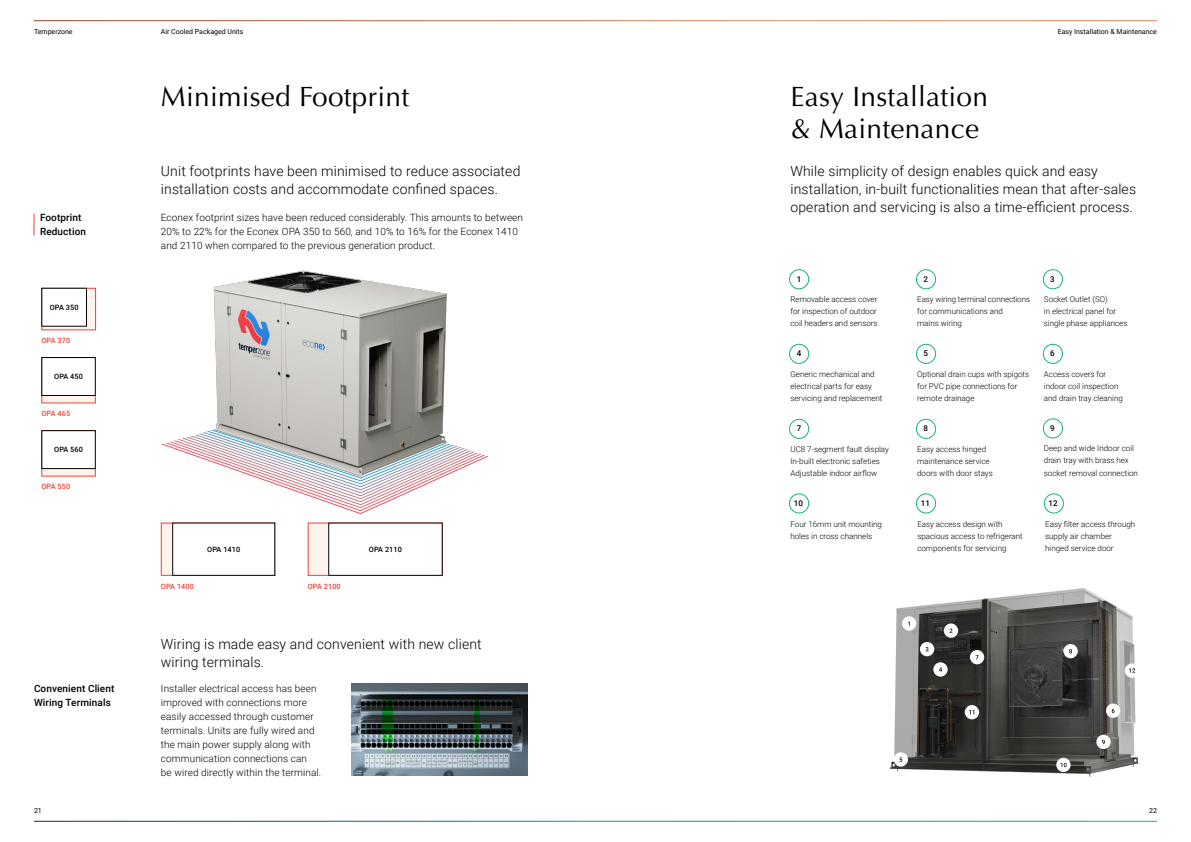
<style>
.page{position:relative;width:1191px;height:842px;background:#fff}
.page>*{position:absolute;margin:0;border:0;box-sizing:border-box;transform-origin:0 0}
.t1{font:28px/32px "Optima LT Pro";letter-spacing:.01em;color:#000}
.t2{font:300 14px/18px "Roboto";letter-spacing:.01em;color:#000}
.t3{font:300 10px/14px "Roboto";letter-spacing:.01em;color:#000}
.t4{font:500 10px/14px "Roboto";letter-spacing:.01em;color:#000}
.t5{font:300 8px/12px "Roboto";color:#000}
.t6{font:500 8px "Roboto";color:#000}
.t7{font:500 7.3px "Roboto";letter-spacing:.01em;color:#000}
.t8{font:500 7.3px "Roboto";letter-spacing:.01em;color:#ef4337}
.t9{font:7px "Roboto";color:#000}
</style>
<div class="page">
<div style="left:41px;top:288px;width:55px;height:42px;background:#fff3ed;border:1px solid #ef4337"></div>
<div style="left:42px;top:288px;width:44px;height:38px;background:#fff"></div>
<div style="left:41px;top:288px;width:46px;height:38px;border:1px solid #000"></div>
<div style="left:41px;top:357px;width:55px;height:46px;background:#fff3ed"></div>
<div style="left:42px;top:358px;width:53px;height:37px;background:#fff"></div>
<div style="left:41px;top:357px;width:55px;height:39px;border:1px solid #000"></div>
<div style="left:41px;top:430px;width:55px;height:46px;background:linear-gradient(to right,#fff3ed,#fff3ed)"></div>
<div style="left:42px;top:431px;width:53px;height:38px;background:#fff"></div>
<div style="left:41px;top:430px;width:55px;height:39px;border:1px solid #000"></div>
<div style="left:308px;top:523px;width:134px;height:53px;background:#fff3ed;border:1px solid #ef4337"></div>
<div style="left:329px;top:523px;width:113px;height:52px;background:#fff"></div>
<div style="left:328px;top:523px;width:114px;height:53px;border:1px solid #000"></div>
<div style="left:161px;top:523px;width:114px;height:53px;background:#fff3ed;border:1px solid #ef4337"></div>
<div style="left:173px;top:523px;width:102px;height:52px;background:#fff"></div>
<div style="left:172px;top:523px;width:103px;height:53px;border:1px solid #000"></div>
<svg style="left:34px;top:214px;width:1px;height:21px"></svg>
<div style="left:789px;top:269px;width:20px;height:20px;border:1px solid #1ab17e;border-radius:50%"></div>
<div style="left:916px;top:269px;width:20px;height:20px;border:1px solid #1ab17e;border-radius:50%"></div>
<div style="left:1043px;top:269px;width:19px;height:20px;border:1px solid #1ab17e;border-radius:50%"></div>
<div style="left:789px;top:344px;width:20px;height:20px;border:1px solid #1ab17e;border-radius:50%"></div>
<div style="left:916px;top:344px;width:20px;height:20px;border:1px solid #1ab17e;border-radius:50%"></div>
<div style="left:1043px;top:344px;width:19px;height:20px;border:1px solid #1ab17e;border-radius:50%"></div>
<div style="left:789px;top:493px;width:20px;height:20px;border:1px solid #1ab17e;border-radius:50%"></div>
<div style="left:916px;top:493px;width:20px;height:20px;border:1px solid #1ab17e;border-radius:50%"></div>
<div style="left:1044px;top:493px;width:19px;height:20px;border:1px solid #1ab17e;border-radius:50%"></div>
<div style="left:789px;top:419px;width:20px;height:20px;border:1px solid #1ab17e;border-radius:50%"></div>
<div style="left:916px;top:419px;width:20px;height:20px;border:1px solid #1ab17e;border-radius:50%"></div>
<div style="left:1043px;top:418px;width:19px;height:20px;border:1px solid #1ab17e;border-radius:50%"></div>
<img style="left:213px;top:270px;width:234px;height:159px">
<svg style="left:161px;top:429px;width:328px;height:85px"></svg>
<img style="left:351px;top:683px;width:176px;height:93px">
<img style="left:889px;top:588px;width:250px;height:189px">
<div style="left:902px;top:616px;width:14px;height:15px;background:#fff;border-radius:50%"></div>
<svg style="left:1106px;top:703px;width:14px;height:15px"></svg>
<svg style="left:944px;top:623px;width:14px;height:15px"></svg>
<div style="left:970px;top:650px;width:14px;height:14px;background:#fff;border-radius:50%"></div>
<div style="left:920px;top:642px;width:14px;height:14px;background:#fff;border-radius:50%"></div>
<div style="left:1063px;top:644px;width:14px;height:14px;background:#fff;border-radius:50%"></div>
<svg style="left:1069px;top:649px;width:3px;height:4px"></svg>
<div style="left:1096px;top:735px;width:14px;height:14px;background:#fff;border-radius:50%"></div>
<div style="left:1056px;top:758px;width:14px;height:14px;background:#fff;border-radius:50%"></div>
<svg style="left:1060px;top:763px;width:6px;height:4px"></svg>
<div style="left:933px;top:662px;width:14px;height:15px;background:#fff;border-radius:50%"></div>
<svg style="left:939px;top:667px;width:3px;height:5px"></svg>
<div style="left:893px;top:752px;width:15px;height:15px;background:#fff;border-radius:50%"></div>
<svg style="left:899px;top:757px;width:3px;height:5px"></svg>
<div style="left:964px;top:705px;width:15px;height:14px;background:#fff;border-radius:50%"></div>
<svg style="left:969px;top:710px;width:5px;height:4px"></svg>
<div style="left:1124px;top:663px;width:15px;height:15px;background:#fff;border-radius:50%"></div>
<svg style="left:1129px;top:668px;width:6px;height:5px"></svg>
<p class="t9" style="left:34px;top:27px;width:40px">Temperzone</p>
<p class="t9" style="left:161px;top:27px;width:84px">Air Cooled Packaged Units</p>
<p class="t9" style="left:1057px;top:27px;width:101px">Easy Installation &amp; Maintenance</p>
<p class="t4" style="left:40px;top:210px;width:47px">Footprint<br>Reduction</p>
<p class="t7" style="left:50px;top:302px;width:30px">OPA 350</p>
<p class="t8" style="left:41px;top:335px;width:30px">OPA 370</p>
<p class="t7" style="left:54px;top:372px;width:30px">OPA 450</p>
<p class="t8" style="left:41px;top:408px;width:30px">OPA 465</p>
<p class="t7" style="left:54px;top:445px;width:30px">OPA 560</p>
<p class="t8" style="left:41px;top:481px;width:30px">OPA 550</p>
<h1 class="t1" style="left:161px;top:81px;width:250px">Minimised Footprint</h1>
<h1 class="t1" style="left:790px;top:81px;width:199px">Easy Installation &amp; Maintenance</h1>
<h2 class="t2" style="left:161px;top:161px;width:361px">Unit footprints have been minimised to reduce associated installation costs and accommodate confined spaces.</h2>
<h2 class="t2" style="left:790px;top:161px;width:347px">While simplicity of design enables quick and easy installation, in-built functionalities mean that after-sales operation and servicing is also a time-efficient process.</h2>
<p class="t3" style="left:161px;top:210px;width:364px">Econex footprint sizes have been reduced considerably. This amounts to between<br>20% to 22% for the Econex OPA 350 to 560, and 10% to 16% for the Econex 1410 and 2110 when compared to the previous generation product.</p>
<p class="t7" style="left:207px;top:544px;width:34px">OPA 1410</p>
<p class="t7" style="left:369px;top:544px;width:34px">OPA 2110</p>
<p class="t8" style="left:161px;top:582px;width:34px">OPA 1400</p>
<p class="t8" style="left:308px;top:582px;width:34px">OPA 2100</p>
<h2 class="t2" style="left:161px;top:634px;width:322px">Wiring is made easy and convenient with new client wiring terminals.</h2>
<p class="t6" style="left:796px;top:273px;width:6px">1</p>
<p class="t5" style="left:790px;top:293px;width:89px;text-align:justify">Removable access cover for inspection of outdoor coil headers and sensors</p>
<p class="t6" style="left:796px;top:348px;width:6px">4</p>
<p class="t5" style="left:790px;top:368px;width:94px">Generic mechanical and electrical parts for easy servicing and replacement</p>
<p class="t6" style="left:796px;top:423px;width:6px">7</p>
<p class="t5" style="left:790px;top:443px;width:100px">UC8 7-segment fault display<br>In-built electronic safeties<br>Adjustable indoor airflow</p>
<p class="t6" style="left:794px;top:497px;width:11px">10</p>
<p class="t5" style="left:790px;top:517px;width:93px">Four 16mm unit mounting holes in cross channels</p>
<p class="t6" style="left:923px;top:273px;width:6px">2</p>
<p class="t5" style="left:917px;top:293px;width:114px">Easy wiring terminal connections for communications and<br>mains wiring</p>
<p class="t6" style="left:923px;top:348px;width:6px">5</p>
<p class="t5" style="left:917px;top:368px;width:113px">Optional drain cups with spigots for PVC pipe connections for remote drainage</p>
<p class="t6" style="left:923px;top:423px;width:6px">8</p>
<p class="t5" style="left:917px;top:443px;width:77px">Easy access hinged maintenance service doors with door stays</p>
<p class="t6" style="left:920px;top:497px;width:11px">11</p>
<p class="t5" style="left:917px;top:517px;width:107px">Easy access design with spacious access to refrigerant components for servicing</p>
<p class="t6" style="left:1050px;top:273px;width:6px">3</p>
<p class="t5" style="left:1044px;top:293px;width:85px">Socket Outlet (SO)<br>in electrical panel for single phase appliances</p>
<p class="t6" style="left:1050px;top:348px;width:6px">6</p>
<p class="t5" style="left:1044px;top:368px;width:80px">Access covers for indoor coil inspection and drain tray cleaning</p>
<p class="t6" style="left:1050px;top:422px;width:6px">9</p>
<p class="t5" style="left:1044px;top:442px;width:96px">Deep and wide Indoor coil drain tray with brass hex socket removal connection</p>
<p class="t6" style="left:1048px;top:497px;width:11px">12</p>
<p class="t5" style="left:1045px;top:517px;width:92px">Easy filter access through supply air chamber hinged service door</p>
<p class="t4" style="left:34px;top:681px;width:82px">Convenient Client<br>Wiring Terminals</p>
<p class="t3" style="left:161px;top:681px;width:162px">Installer electrical access has been improved with connections more easily accessed through customer terminals. Units are fully wired and the main power supply along with communication connections can<br>be wired directly within the terminal.</p>
<p class="t9" style="left:34px;top:806px;width:9px">21</p>
<p class="t9" style="left:1149px;top:806px;width:9px">22</p>
</div>
